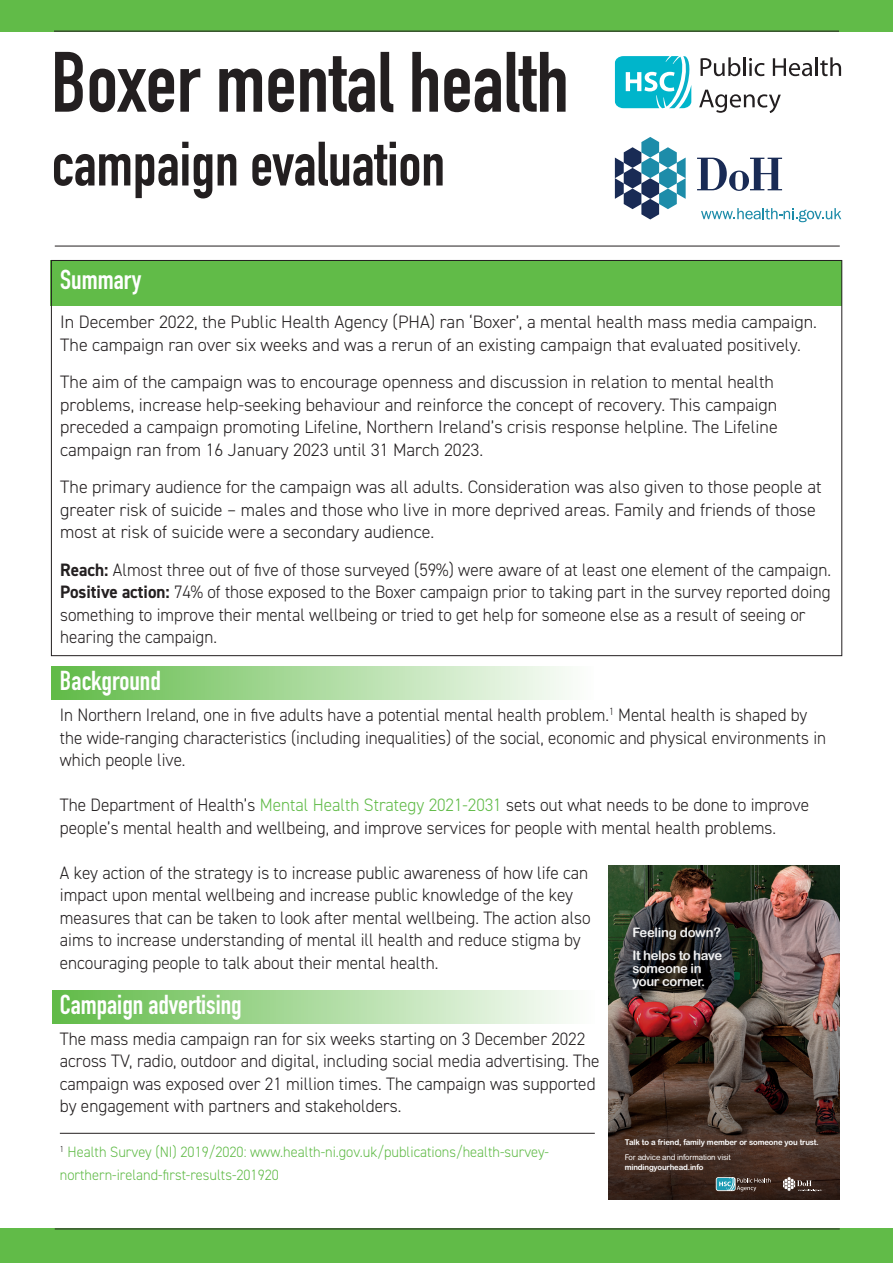
<style>
.page{position:relative;width:893px;height:1263px;background:#fff}
.page>*{position:absolute;margin:0;border:0;box-sizing:border-box;transform-origin:0 0}
.t1{font:700 84px "DIN Condensed";color:#231f20}
.t2{font:700 61.5px "DIN Condensed";color:#231f20}
.t3{font:700 27px "DIN Condensed";color:#fff}
.t4{font:300 18px/22.5px "DIN2014";color:#231f20;scale:.96 1}
.t5{font:300 18px/22.5px "DIN2014";color:#231f20}
.t6{font:300 18px/22.5px "DIN2014";color:#231f20;scale:.95 1}
.t7{font:300 15px/22.5px "DIN2014";color:#61bb48;scale:.96 1}
.t8{font:13.05px/23px "Arial Rounded MT Bold";letter-spacing:-.03em;color:#fff}
.t9{font:700 7.95px "Arial Rounded MT";letter-spacing:-.02em;color:#fff}
.t10{font:7.95px "Arial Rounded MT";letter-spacing:-.02em;color:#fff}
.s1{font-weight:700}
.s2{color:#61bb48}
</style>
<div class="page">
<div style="left:52px;top:990px;width:543px;height:33px;background:linear-gradient(to right,#60ba47,#fdfefd)"></div>
<div style="left:51px;top:666px;width:543px;height:34px;background:linear-gradient(to right,#60ba47,#fdfefd)"></div>
<div style="left:51px;top:260px;width:791px;height:45px;background:#61bb48"></div>
<div style="left:0;top:0;width:893px;height:32px;background:#61bb48"></div>
<hr style="left:815px;top:57px;width:3px;height:19px;background:#231f20">
<svg style="left:820px;top:57px;width:21px;height:19px"></svg>
<svg style="left:614px;top:56px;width:198px;height:57px"></svg>
<svg style="left:701px;top:208px;width:140px;height:14px"></svg>
<svg style="left:615px;top:137px;width:71px;height:82px"></svg>
<svg style="left:697px;top:158px;width:85px;height:33px"></svg>
<hr style="left:54px;top:31px;width:785px;height:1px;background:#231f20">
<hr style="left:55px;top:246px;width:785px;height:1px;background:#231f20">
<div style="left:0;top:1229px;width:893px;height:34px;background:#61bb48"></div>
<hr style="left:55px;top:1228px;width:785px;height:1px;background:#231f20">
<hr style="left:60px;top:1133px;width:535px;height:1px;background:#231f20">
<img style="left:608px;top:865px;width:231px;height:119px">
<img style="left:608px;top:984px;width:231px;height:215px">
<svg style="left:783px;top:1177px;width:39px;height:15px"></svg>
<svg style="left:716px;top:1177px;width:55px;height:14px"></svg>
<h1 class="t1" style="left:51px;top:26px;width:520px">Boxer mental health</h1>
<h2 class="t2" style="left:51px;top:123px;width:396px">campaign evaluation</h2>
<h3 class="t3" style="left:60px;top:261px;width:82px">Summary</h3>
<p class="t5" style="left:60px;top:311px;width:758px">In December 2022, the Public Health Agency (PHA) ran ‘Boxer’, a mental health mass media campaign.<br>The campaign ran over six weeks and was a rerun of an existing campaign that evaluated positively.</p>
<p class="t5" style="left:60px;top:371px;width:719px">The aim of the campaign was to encourage openness and discussion in relation to mental health problems, increase help-seeking behaviour and reinforce the concept of recovery. This campaign preceded a campaign promoting Lifeline, Northern Ireland’s crisis response helpline. The Lifeline campaign ran from 16 January 2023 until 31 March 2023.</p>
<p class="t5" style="left:60px;top:476px;width:763px">The primary audience for the campaign was all adults. Consideration was also given to those people at greater risk of suicide – males and those who live in more deprived areas. Family and friends of those most at risk of suicide were a secondary audience.</p>
<p class="t4" style="left:60px;top:558px;width:804px"><span class="s1">Reach:</span> Almost three out of five of those surveyed (59%) were aware of at least one element of the campaign.<br><span class="s1">Positive action:</span> 74% of those exposed to the Boxer campaign prior to taking part in the survey reported doing something to improve their mental wellbeing or tried to get help for someone else as a result of seeing or hearing the campaign.</p>
<h3 class="t3" style="left:60px;top:662px;width:103px">Background</h3>
<p class="t6" style="left:60px;top:704px;width:808px">In Northern Ireland, one in five adults have a potential mental health problem.<sup>1</sup> Mental health is shaped by the wide-ranging characteristics (including inequalities) of the social, economic and physical environments in which people live.</p>
<p class="t4" style="left:60px;top:794px;width:782px">The Department of Health’s <span class="s2">Mental Health Strategy 2021-2031</span> sets out what needs to be done to improve people’s mental health and wellbeing, and improve services for people with mental health problems.</p>
<p class="t4" style="left:60px;top:861px;width:555px">A key action of the strategy is to increase public awareness of how life can impact upon mental wellbeing and increase public knowledge of the key measures that can be taken to look after mental wellbeing. The action also aims to increase understanding of mental ill health and reduce stigma by encouraging people to talk about their mental health.</p>
<h3 class="t3" style="left:60px;top:986px;width:183px">Campaign advertising</h3>
<p class="t4" style="left:60px;top:1027px;width:564px">The mass media campaign ran for six weeks starting on 3 December 2022 across TV, radio, outdoor and digital, including social media advertising. The campaign was exposed over 21 million times. The campaign was supported by engagement with partners and stakeholders.</p>
<p class="t7" style="left:60px;top:1141px;width:511px"><sup>1</sup> Health Survey (NI) 2019/2020: www.health-ni.gov.uk/publications/health-survey&shy;northern-ireland-first-results-201920</p>
<p class="t8" style="left:632px;top:921px;width:91px">Feeling down?<br>It helps to have</p>
<p class="t8" style="left:632px;top:962px;width:74px;line-height:13px">someone in your corner.</p>
<p class="t9" style="left:625px;top:1138px;width:196px">Talk to a friend, family member or someone you trust.</p>
<p class="t10" style="left:625px;top:1153px;width:108px">For advice and information visit</p>
<p class="t9" style="left:625px;top:1162px;width:80px">mindingyourhead.info</p>
</div>
